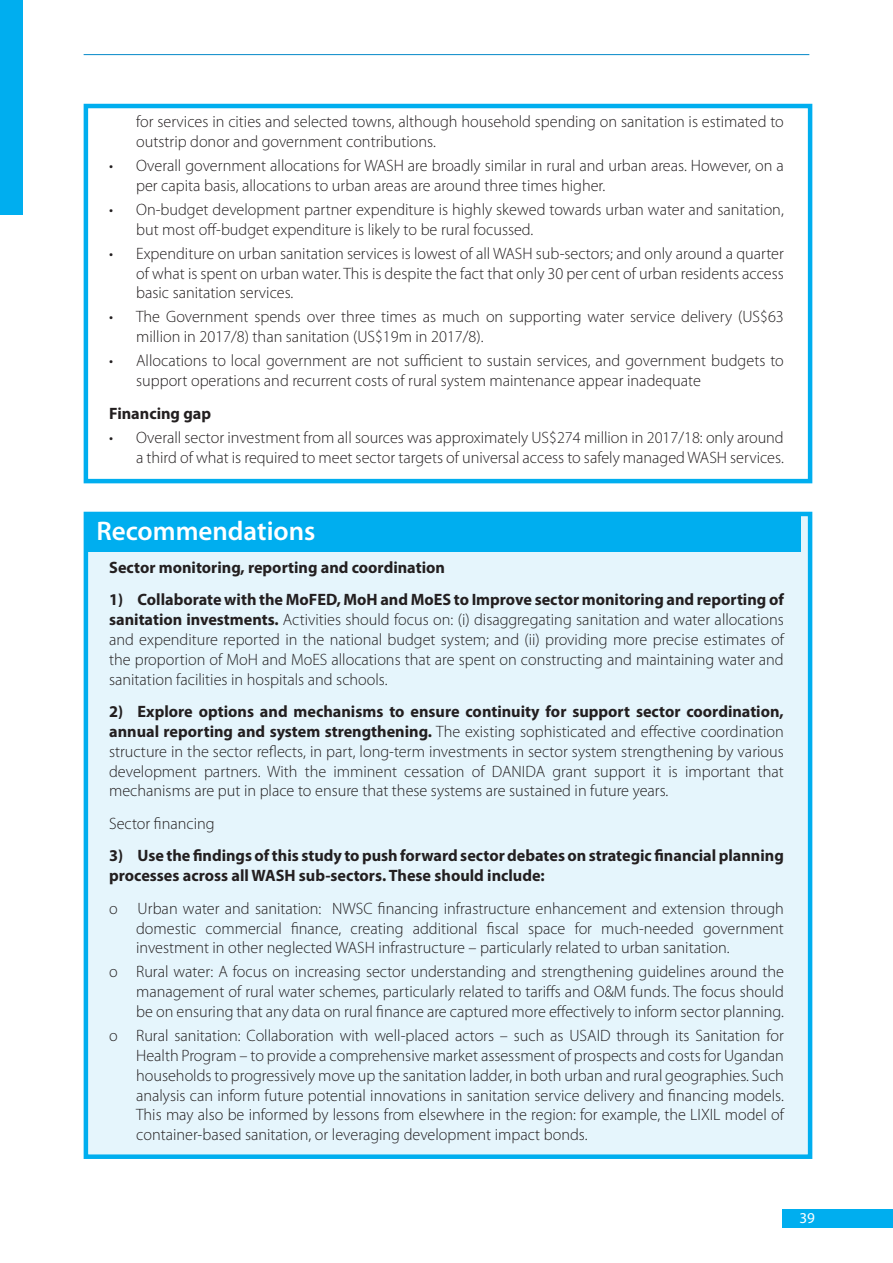
<style>
.page{position:relative;width:893px;height:1263px;background:#fff}
.page>*{position:absolute;margin:0;border:0;box-sizing:border-box;transform-origin:0 0}
.t1{font:600 27px "Myriad Pro";color:#fff}
.t2{font:300 16.5px/19.8px "Myriad Pro";color:#231f20;text-align:justify}
.t3{font:700 16.5px/19.8px "Myriad Pro";color:#231f20}
.t4{font:15.15px "Myriad Pro";color:#fff}
.s1{font-weight:700}
</style>
<div class="page">
<div style="left:782px;top:1209px;width:111px;height:19px;background:#00aeef"></div>
<hr style="left:84px;top:54px;width:725px;height:1px;background:#1f95ce">
<div style="left:0;top:0;width:22px;height:215px;background:#00aeef"></div>
<div style="left:84px;top:512px;width:728px;height:647px;background:#e5f5fc;border:4px solid #00aeef"></div>
<div style="left:87px;top:515px;width:713px;height:37px;background:#00aeef"></div>
<div style="left:84px;top:104px;width:728px;height:379px;border:4px solid #00aeef"></div>
<p class="t2" style="left:136px;top:112px;width:649px">for services in cities and selected towns, although household spending on sanitation is estimated to outstrip donor and government contributions.</p>
<p class="t2" style="left:136px;top:156px;width:649px;text-indent:-27px">• Overall government allocations for WASH are broadly similar in rural and urban areas. However, on a per capita basis, allocations to urban areas are around three times higher.</p>
<p class="t2" style="left:136px;top:200px;width:649px;text-indent:-27px">• On-budget development partner expenditure is highly skewed towards urban water and sanitation, but most off-budget expenditure is likely to be rural focussed.</p>
<p class="t2" style="left:136px;top:244px;width:649px;text-indent:-27px">• Expenditure on urban sanitation services is lowest of all WASH sub-sectors; and only around a quarter of what is spent on urban water. This is despite the fact that only 30 per cent of urban residents access basic sanitation services.</p>
<p class="t2" style="left:136px;top:307px;width:649px;text-indent:-27px">• The Government spends over three times as much on supporting water service delivery (US$63 million in 2017/8) than sanitation (US$19m in 2017/8).</p>
<p class="t2" style="left:136px;top:351px;width:649px;text-indent:-27px">• Allocations to local government are not sufficient to sustain services, and government budgets to support operations and recurrent costs of rural system maintenance appear inadequate</p>
<p class="t3" style="left:109px;top:403px;width:103px">Financing gap</p>
<p class="t2" style="left:109px;top:428px;width:676px;text-align:right">• Overall sector investment from all sources was approximately US$274 million in 2017/18: only around a third of what is required to meet sector targets of universal access to safely managed WASH services.</p>
<h1 class="t1" style="left:96px;top:516px;width:221px">Recommendations</h1>
<p class="t3" style="left:109px;top:557px;width:337px">Sector monitoring, reporting and coordination</p>
<p class="t2" style="left:109px;top:590px;width:676px"><span class="s1">1) Collaborate with the MoFED, MoH and MoES to Improve sector monitoring and reporting of sanitation investments.</span> Activities should focus on: (i) disaggregating sanitation and water allocations and expenditure reported in the national budget system; and (ii) providing more precise estimates of the proportion of MoH and MoES allocations that are spent on constructing and maintaining water and sanitation facilities in hospitals and schools.</p>
<p class="t2" style="left:109px;top:702px;width:676px"><span class="s1">2) Explore options and mechanisms to ensure continuity for support sector coordination, annual reporting and system strengthening.</span> The existing sophisticated and effective coordination structure in the sector reflects, in part, long-term investments in sector system strengthening by various development partners. With the imminent cessation of DANIDA grant support it is important that mechanisms are put in place to ensure that these systems are sustained in future years.</p>
<p class="t2" style="left:109px;top:814px;width:107px">Sector financing</p>
<p class="t3" style="left:109px;top:846px;width:676px">3) Use the findings of this study to push forward sector debates on strategic financial planning processes across all WASH sub-sectors. These should include:</p>
<p class="t2" style="left:136px;top:899px;width:649px;text-indent:-27px">o Urban water and sanitation: NWSC financing infrastructure enhancement and extension through domestic commercial finance, creating additional fiscal space for much-needed government investment in other neglected WASH infrastructure – particularly related to urban sanitation.</p>
<p class="t2" style="left:136px;top:962px;width:649px;text-indent:-27px">o Rural water: A focus on increasing sector understanding and strengthening guidelines around the management of rural water schemes, particularly related to tariffs and O&amp;M funds. The focus should be on ensuring that any data on rural finance are captured more effectively to inform sector planning.</p>
<p class="t2" style="left:136px;top:1026px;width:649px;text-indent:-27px">o Rural sanitation: Collaboration with well-placed actors – such as USAID through its Sanitation for Health Program – to provide a comprehensive market assessment of prospects and costs for Ugandan households to progressively move up the sanitation ladder, in both urban and rural geographies. Such analysis can inform future potential innovations in sanitation service delivery and financing models.<br>This may also be informed by lessons from elsewhere in the region: for example, the LIXIL model of container-based sanitation, or leveraging development impact bonds.</p>
<p class="t4" style="left:799px;top:1209px;width:17px">39</p>
</div>
